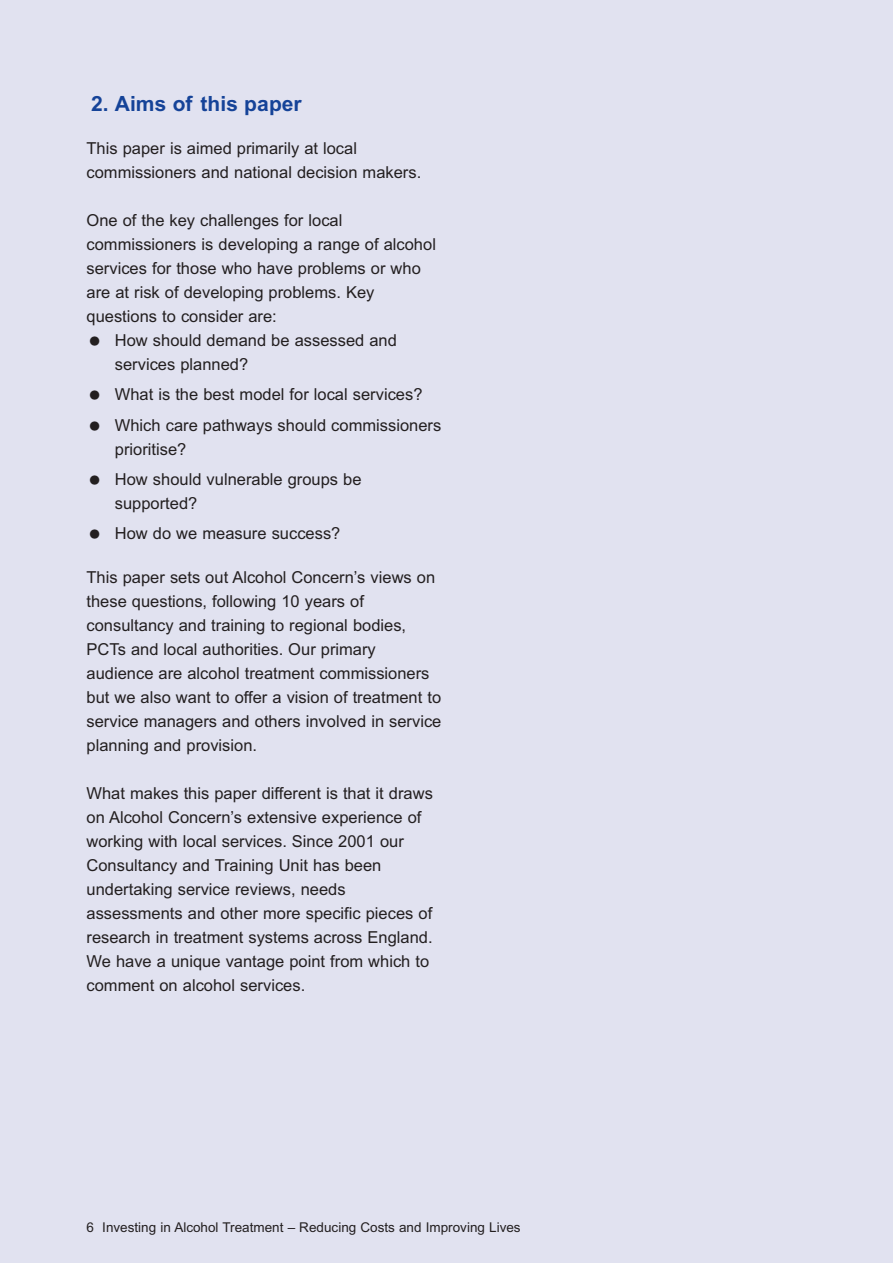
<style>
.page{position:relative;width:893px;height:1263px;background:#e1e2f0}
.page>*{position:absolute;margin:0;border:0;box-sizing:border-box;transform-origin:0 0}
.t1{font:700 21px "Arial SFMT";color:#154398}
.t2{font:16.5px/24px "Arial";color:#231f20}
.t3{font:13.5px "Arial";color:#231f20}
</style>
<div class="page">
<p class="t1" style="left:91px;top:96px;width:212px">2. Aims of this paper</p>
<p class="t2" style="left:87px;top:136px;width:336px">This paper is aimed primarily at local commissioners and national decision makers.</p>
<p class="t2" style="left:87px;top:208px;width:257px">One of the key challenges for local</p>
<p class="t2" style="left:87px;top:232px;width:351px">commissioners is developing a range of alcohol</p>
<p class="t2" style="left:87px;top:256px;width:336px">services for those who have problems or who</p>
<p class="t2" style="left:87px;top:280px;width:289px">are at risk of developing problems. Key</p>
<p class="t2" style="left:87px;top:304px;width:192px">questions to consider are:</p>
<p class="t2" style="left:115px;top:328px;width:284px">How should demand be assessed and</p>
<p class="t2" style="left:115px;top:352px;width:135px">services planned?</p>
<p class="t2" style="left:115px;top:379px;width:328px;line-height:30.5px">What is the best model for local services?<br>Which care pathways should commissioners</p>
<p class="t2" style="left:115px;top:434px;width:248px;line-height:30.5px">prioritise?<br>How should vulnerable groups be</p>
<p class="t2" style="left:115px;top:488px;width:227px;line-height:30.5px">supported?<br>How do we measure success?</p>
<p class="t2" style="left:87px;top:565px;width:356px">This paper sets out Alcohol Concern’s views on these questions, following 10 years of consultancy and training to regional bodies, PCTs and local authorities. Our primary audience are alcohol treatment commissioners but we also want to offer a vision of treatment to service managers and others involved in service planning and provision.</p>
<p class="t2" style="left:87px;top:781px;width:348px">What makes this paper different is that it draws on Alcohol Concern’s extensive experience of working with local services. Since 2001 our Consultancy and Training Unit has been undertaking service reviews, needs assessments and other more specific pieces of research in treatment systems across England.<br>We have a unique vantage point from which to comment on alcohol services.</p>
<p class="t3" style="left:87px;top:1219px;width:436px">6 Investing in Alcohol Treatment – Reducing Costs and Improving Lives</p>
</div>
